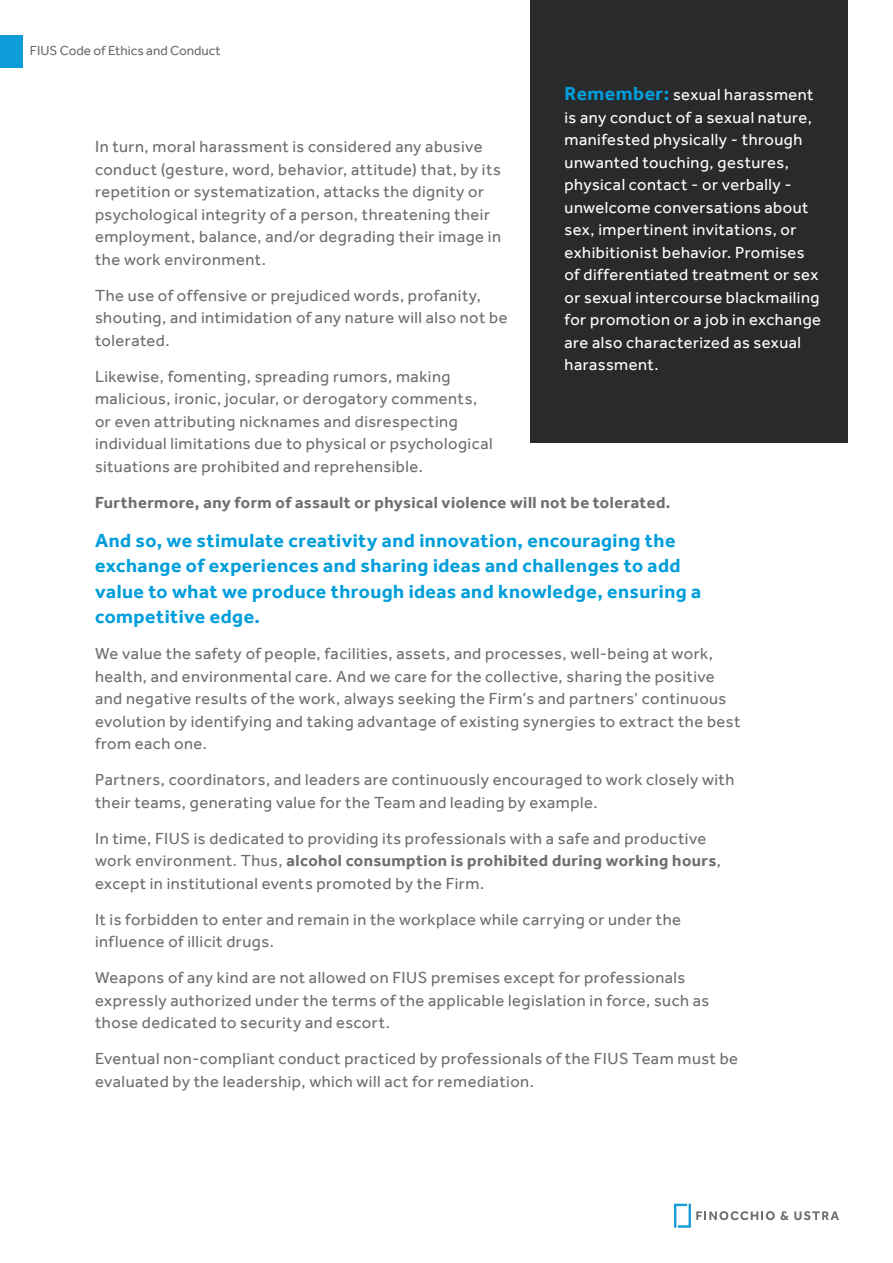
<style>
.page{position:relative;width:893px;height:1263px;background:#fff}
.page>*{position:absolute;margin:0;border:0;box-sizing:border-box;transform-origin:0 0}
.t1{font:700 19.5px/25.5px "Effra";letter-spacing:.025em;color:#009edb}
.t2{font:16.5px/22.5px "Effra";letter-spacing:.03em;color:#6d6e71}
.t3{font:16.5px/22.5px "Effra";letter-spacing:.03em;color:#fff}
.t4{font:700 16.5px "Effra";letter-spacing:.03em;color:#6d6e71}
.t5{font:13.5px "Effra";color:#6d6e71}
.s1{font-weight:700;font-size:19.5px;color:#009edb}
.s2{font-weight:700}
</style>
<div class="page">
<div style="left:0;top:35px;width:22px;height:33px;background:#0c9cd9"></div>
<svg style="left:674px;top:1204px;width:165px;height:24px"></svg>
<div style="left:530px;top:0;width:318px;height:443px;background:#282a2b"></div>
<p class="t5" style="left:30px;top:42px;width:192px">FIUS Code of Ethics and Conduct</p>
<p class="t3" style="left:564px;top:83px;width:258px"><span class="s1">Remember:</span> sexual harassment is any conduct of a sexual nature, manifested physically - through unwanted touching, gestures, physical contact - or verbally - unwelcome conversations about sex, impertinent invitations, or exhibitionist behavior. Promises of differentiated treatment or sex or sexual intercourse blackmailing for promotion or a job in exchange are also characterized as sexual harassment.</p>
<p class="t2" style="left:95px;top:135px;width:407px">In turn, moral harassment is considered any abusive conduct (gesture, word, behavior, attitude) that, by its repetition or systematization, attacks the dignity or psychological integrity of a person, threatening their employment, balance, and/or degrading their image in the work environment.</p>
<p class="t2" style="left:95px;top:284px;width:414px">The use of offensive or prejudiced words, profanity, shouting, and intimidation of any nature will also not be tolerated.</p>
<p class="t2" style="left:95px;top:365px;width:399px">Likewise, fomenting, spreading rumors, making malicious, ironic, jocular, or derogatory comments, or even attributing nicknames and disrespecting individual limitations due to physical or psychological situations are prohibited and reprehensible.</p>
<p class="t4" style="left:95px;top:492px;width:577px">Furthermore, any form of assault or physical violence will not be tolerated.</p>
<p class="t1" style="left:95px;top:527px;width:608px">And so, we stimulate creativity and innovation, encouraging the exchange of experiences and sharing ideas and challenges to add value to what we produce through ideas and knowledge, ensuring a competitive edge.</p>
<p class="t2" style="left:95px;top:642px;width:647px">We value the safety of people, facilities, assets, and processes, well-being at work, health, and environmental care. And we care for the collective, sharing the positive and negative results of the work, always seeking the Firm’s and partners’ continuous evolution by identifying and taking advantage of existing synergies to extract the best from each one.</p>
<p class="t2" style="left:95px;top:768px;width:641px">Partners, coordinators, and leaders are continuously encouraged to work closely with their teams, generating value for the Team and leading by example.</p>
<p class="t2" style="left:95px;top:827px;width:627px">In time, FIUS is dedicated to providing its professionals with a safe and productive work environment. Thus, <span class="s2">alcohol consumption is prohibited during working hours</span>, except in institutional events promoted by the Firm.</p>
<p class="t2" style="left:95px;top:908px;width:587px">It is forbidden to enter and remain in the workplace while carrying or under the influence of illicit drugs.</p>
<p class="t2" style="left:95px;top:966px;width:616px">Weapons of any kind are not allowed on FIUS premises except for professionals expressly authorized under the terms of the applicable legislation in force, such as those dedicated to security and escort.</p>
<p class="t2" style="left:95px;top:1047px;width:645px">Eventual non-compliant conduct practiced by professionals of the FIUS Team must be evaluated by the leadership, which will act for remediation.</p>
</div>
